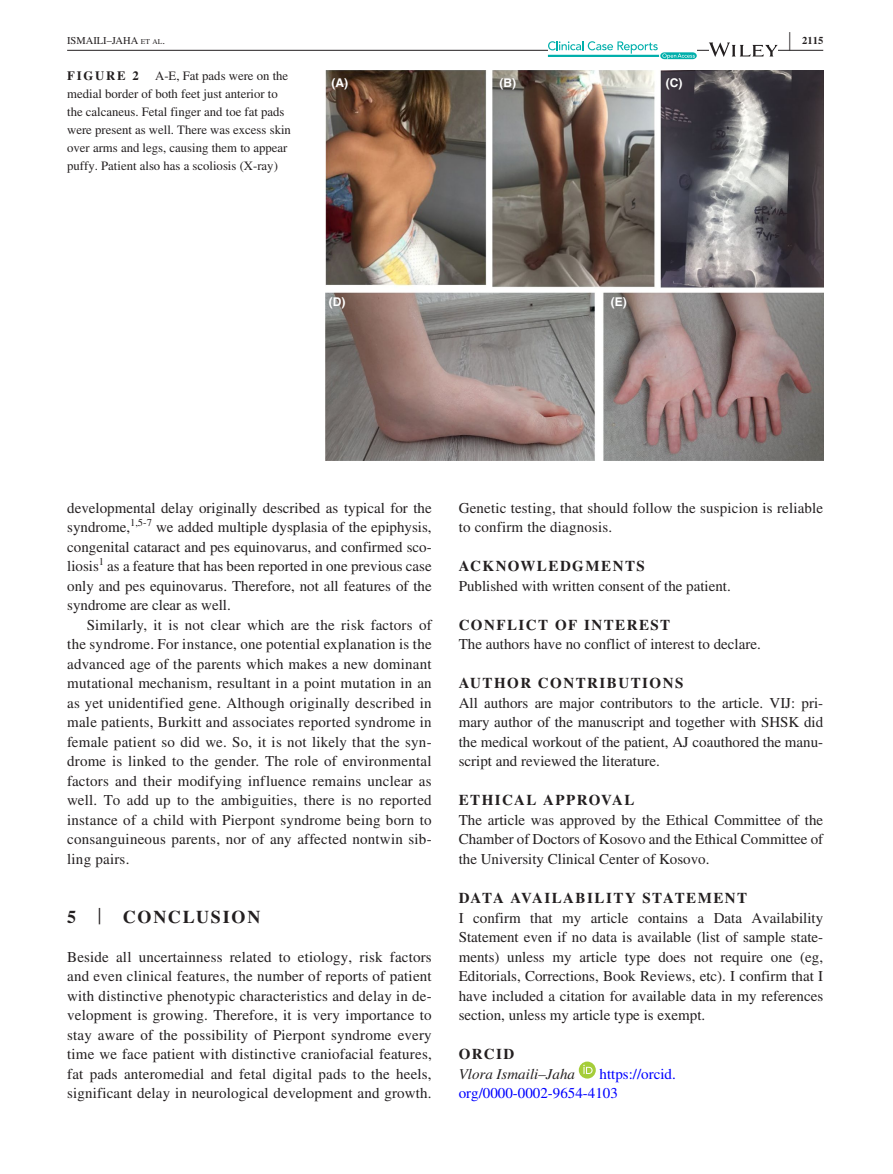
<style>
.page{position:relative;width:893px;height:1174px;background:#fff}
.page>*{position:absolute;margin:0;border:0;box-sizing:border-box;transform-origin:0 0}
.t1{font:700 25.95px "STIX";color:#231f20;scale:.36 1}
.t2{font:700 18px "STIX";letter-spacing:.1em;color:#231f20}
.t3{font:15px/19.5px "STIX";color:#231f20;text-align:justify}
.t4{font:700 15px "STIX";letter-spacing:.1em;color:#231f20}
.t5{font:15px/19.5px "STIX";color:#00f}
.t6{font:italic 15px "STIX";color:#231f20}
.t7{font:12.75px/18px "STIX";color:#231f20}
.t8{font:700 12.75px "STIX";letter-spacing:.14em;color:#231f20}
.t9{font:700 12px "Helvetica";color:#fff}
.t10{font:10.5px "STIX";color:#231f20}
.t11{font:10.5px "STIX";color:#231f20}
.t12{font:700 10.5px "STIX";color:#231f20}
.s1{font-size:7.35px}
.s2{font-weight:400;font-size:23.7px}
</style>
<div class="page">
<hr style="left:67px;top:50px;width:756px;height:1px;background:#231f20">
<svg style="left:548px;top:41px;width:149px;height:18px"></svg>
<svg style="left:709px;top:42px;width:69px;height:15px"></svg>
<div style="left:579px;top:1061px;width:17px;height:17px;background:#a5cd39;border-radius:50%"></div>
<svg style="left:583px;top:1064px;width:10px;height:10px"></svg>
<img style="left:325px;top:70px;width:498px;height:390px">
<h1 class="t1" style="left:789px;top:26px;width:7px">|</h1>
<p class="t10" style="left:67px;top:33px;width:99px">ISMAILI–JAHA <span class="s1">et al</span> .</p>
<p class="t12" style="left:802px;top:34px;width:22px">2115</p>
<p class="t8" style="left:67px;top:68px;width:73px">FIGURE 2</p>
<p class="t7" style="left:67px;top:67px;width:225px;text-indent:88px">A-E, Fat pads were on the medial border of both feet just anterior to the calcaneus. Fetal finger and toe fat pads were present as well. There was excess skin over arms and legs, causing them to appear puffy. Patient also has a scoliosis (X-ray)</p>
<p class="t9" style="left:331px;top:75px;width:18px">(A)</p>
<p class="t9" style="left:499px;top:75px;width:18px">(B)</p>
<p class="t9" style="left:666px;top:75px;width:18px">(C)</p>
<p class="t9" style="left:329px;top:295px;width:18px">(D)</p>
<p class="t9" style="left:611px;top:295px;width:17px">(E)</p>
<p class="t3" style="left:67px;top:499px;width:366px">developmental delay originally described as typical for the syndrome,</p>
<p class="t11" style="left:130px;top:515px;width:23px">1,5-7</p>
<p class="t3" style="left:67px;top:518px;width:366px;text-indent:89px">we added multiple dysplasia of the epiphysis, congenital cataract and pes equinovarus, and confirmed sco&shy;liosis</p>
<p class="t11" style="left:99px;top:554px;width:7px">1</p>
<p class="t3" style="left:67px;top:557px;width:366px;text-indent:40px">as a feature that has been reported in one previous case only and pes equinovarus. Therefore, not all features of the syndrome are clear as well.</p>
<p class="t3" style="left:67px;top:616px;width:366px;text-indent:20px">Similarly, it is not clear which are the risk factors of the syndrome. For instance, one potential explanation is the advanced age of the parents which makes a new dominant mutational mechanism, resultant in a point mutation in an as yet unidentified gene. Although originally described in male patients, Burkitt and associates reported syndrome in female patient so did we. So, it is not likely that the syn&shy;drome is linked to the gender. The role of environmental factors and their modifying influence remains unclear as well. To add up to the ambiguities, there is no reported instance of a child with Pierpont syndrome being born to consanguineous parents, nor of any affected nontwin sib&shy;ling pairs.</p>
<p class="t2" style="left:67px;top:905px;width:195px">5 <span class="s2">|</span> CONCLUSION</p>
<p class="t3" style="left:67px;top:947px;width:366px">Beside all uncertainness related to etiology, risk factors and even clinical features, the number of reports of patient with distinctive phenotypic characteristics and delay in de&shy;velopment is growing. Therefore, it is very importance to stay aware of the possibility of Pierpont syndrome every time we face patient with distinctive craniofacial features, fat pads anteromedial and fetal digital pads to the heels, significant delay in neurological development and growth.</p>
<p class="t3" style="left:459px;top:499px;width:366px">Genetic testing, that should follow the suspicion is reliable to confirm the diagnosis.</p>
<p class="t4" style="left:459px;top:557px;width:188px">ACKNOWLEDGMENTS</p>
<p class="t3" style="left:459px;top:577px;width:274px">Published with written consent of the patient.</p>
<p class="t4" style="left:459px;top:616px;width:213px">CONFLICT OF INTEREST</p>
<p class="t3" style="left:459px;top:635px;width:304px">The authors have no conflict of interest to declare.</p>
<p class="t4" style="left:459px;top:674px;width:226px">AUTHOR CONTRIBUTIONS</p>
<p class="t3" style="left:459px;top:694px;width:366px">All authors are major contributors to the article. VIJ: pri&shy;mary author of the manuscript and together with SHSK did the medical workout of the patient, AJ coauthored the manu&shy;script and reviewed the literature.</p>
<p class="t4" style="left:459px;top:791px;width:177px">ETHICAL APPROVAL</p>
<p class="t3" style="left:459px;top:811px;width:366px">The article was approved by the Ethical Committee of the Chamber of Doctors of Kosovo and the Ethical Committee of the University Clinical Center of Kosovo.</p>
<p class="t4" style="left:459px;top:889px;width:290px">DATA AVAILABILITY STATEMENT</p>
<p class="t3" style="left:459px;top:908px;width:366px">I confirm that my article contains a Data Availability Statement even if no data is available (list of sample state&shy;ments) unless my article type does not require one (eg, Editorials, Corrections, Book Reviews, etc). I confirm that I have included a citation for available data in my references section, unless my article type is exempt.</p>
<p class="t4" style="left:459px;top:1045px;width:57px">ORCID</p>
<p class="t6" style="left:459px;top:1063px;width:118px">Vlora Ismaili–Jaha</p>
<p class="t5" style="left:459px;top:1064px;width:219px;text-indent:141px">https://orcid. org/0000-0002-9654-4103</p>
</div>
